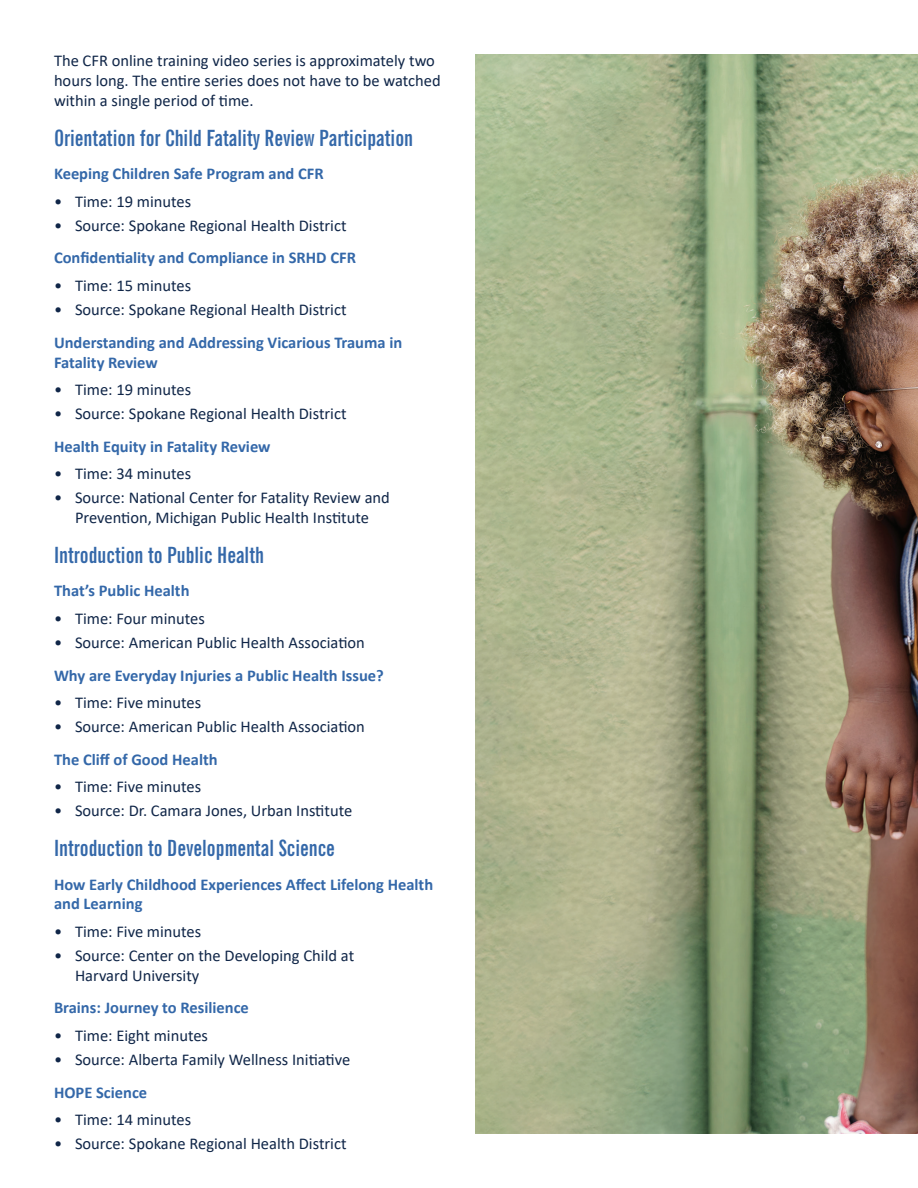
<style>
.page{position:relative;width:918px;height:1188px;background:#fff}
.page>*{position:absolute;margin:0;border:0;box-sizing:border-box;transform-origin:0 0}
.t1{font:700 extra-condensed 22.5px "News Gothic BT";color:#3468a9}
.t2{font:16.5px/19.8px "Calibri";color:#102648}
.t3{font:700 16.5px/19.8px "Calibri";color:#3468a9}
</style>
<div class="page">
<img style="left:475px;top:54px;width:443px;height:1080px">
<p class="t2" style="left:54px;top:51px;width:388px">The CFR online training video series is approximately two hours long. The entire series does not have to be watched within a single period of time.</p>
<h1 class="t1" style="left:54px;top:124px;width:361px">Orientation for Child Fatality Review Participation</h1>
<p class="t3" style="left:54px;top:164px;width:271px">Keeping Children Safe Program and CFR</p>
<p class="t2" style="left:54px;top:191px;width:139px">• Time: 19 minutes</p>
<p class="t2" style="left:54px;top:215px;width:294px">• Source: Spokane Regional Health District</p>
<p class="t3" style="left:54px;top:248px;width:303px">Confidentiality and Compliance in SRHD CFR</p>
<p class="t2" style="left:54px;top:275px;width:139px">• Time: 15 minutes</p>
<p class="t2" style="left:54px;top:299px;width:294px">• Source: Spokane Regional Health District</p>
<p class="t3" style="left:54px;top:332px;width:350px">Understanding and Addressing Vicarious Trauma in<br>Fatality Review</p>
<p class="t2" style="left:54px;top:379px;width:139px">• Time: 19 minutes</p>
<p class="t2" style="left:54px;top:403px;width:294px">• Source: Spokane Regional Health District</p>
<p class="t3" style="left:54px;top:436px;width:218px">Health Equity in Fatality Review</p>
<p class="t2" style="left:54px;top:463px;width:139px">• Time: 34 minutes</p>
<p class="t2" style="left:54px;top:487px;width:337px;text-align:center">• Source: National Center for Fatality Review and<br>Prevention, Michigan Public Health Institute</p>
<h1 class="t1" style="left:54px;top:541px;width:212px">Introduction to Public Health</h1>
<p class="t3" style="left:54px;top:581px;width:137px">That’s Public Health</p>
<p class="t2" style="left:54px;top:608px;width:152px">• Time: Four minutes</p>
<p class="t2" style="left:54px;top:632px;width:312px">• Source: American Public Health Association</p>
<p class="t3" style="left:54px;top:665px;width:331px">Why are Everyday Injuries a Public Health Issue?</p>
<p class="t2" style="left:54px;top:692px;width:149px">• Time: Five minutes</p>
<p class="t2" style="left:54px;top:716px;width:312px">• Source: American Public Health Association</p>
<p class="t3" style="left:54px;top:749px;width:165px">The Cliff of Good Health</p>
<p class="t2" style="left:54px;top:776px;width:149px">• Time: Five minutes</p>
<p class="t2" style="left:54px;top:800px;width:300px">• Source: Dr. Camara Jones, Urban Institute</p>
<h1 class="t1" style="left:54px;top:835px;width:282px">Introduction to Developmental Science</h1>
<p class="t3" style="left:54px;top:874px;width:381px">How Early Childhood Experiences Affect Lifelong Health and Learning</p>
<p class="t2" style="left:54px;top:921px;width:149px">• Time: Five minutes</p>
<p class="t2" style="left:75px;top:945px;width:281px;text-indent:-21px">• Source: Center on the Developing Child at<br>Harvard University</p>
<p class="t3" style="left:54px;top:998px;width:196px">Brains: Journey to Resilience</p>
<p class="t2" style="left:54px;top:1025px;width:156px">• Time: Eight minutes</p>
<p class="t2" style="left:54px;top:1049px;width:298px">• Source: Alberta Family Wellness Initiative</p>
<p class="t3" style="left:54px;top:1082px;width:95px">HOPE Science</p>
<p class="t2" style="left:54px;top:1109px;width:139px">• Time: 14 minutes</p>
<p class="t2" style="left:54px;top:1133px;width:294px">• Source: Spokane Regional Health District</p>
</div>
